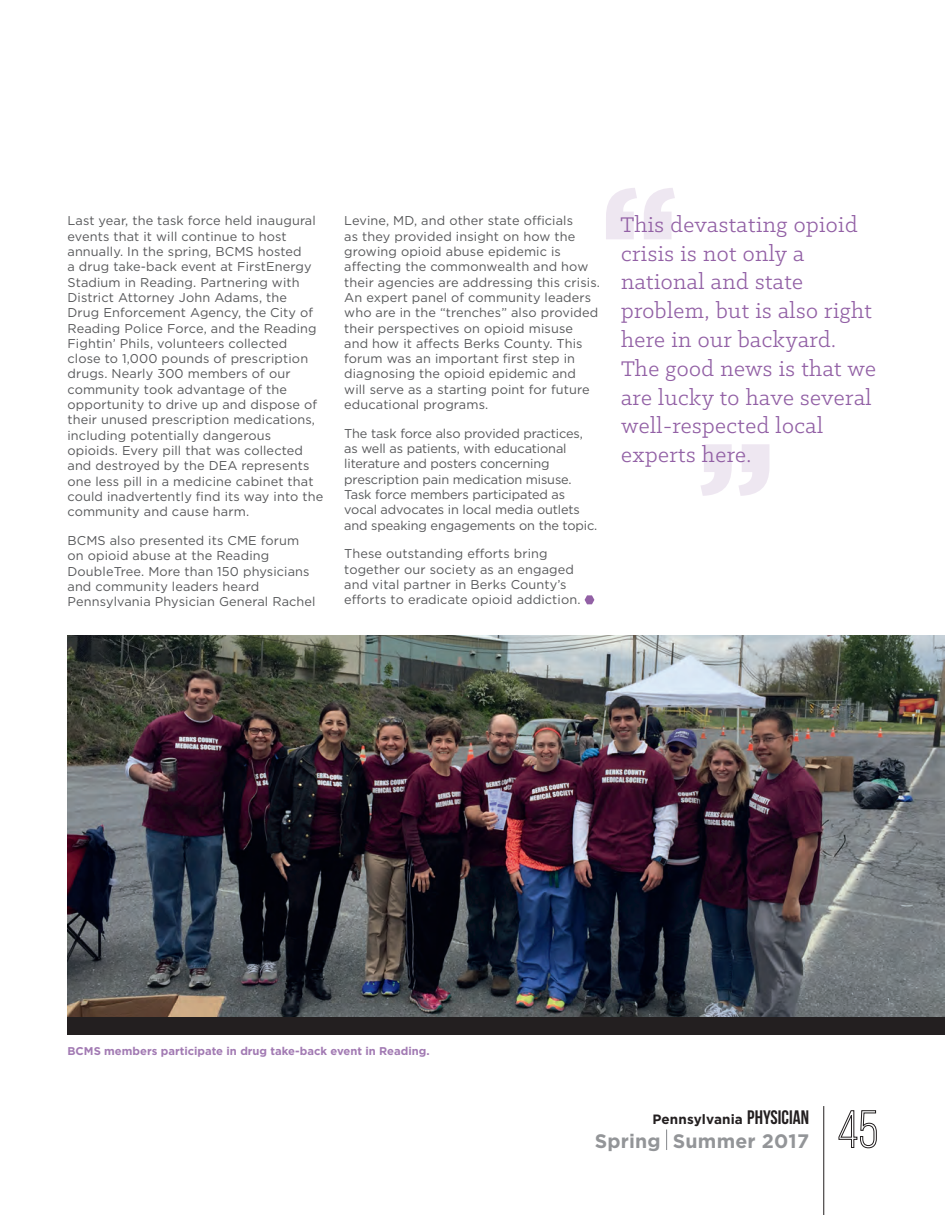
<style>
.page{position:relative;width:945px;height:1215px;background:#fff}
.page>*{position:absolute;margin:0;border:0;box-sizing:border-box;transform-origin:0 0}
.t1{font:24px/28.8px "Klinic Slab";letter-spacing:.02em;color:#9260a5}
.t2{font:700 19.5px "Gotham";letter-spacing:.01em;color:#939598}
.t3{font:700 13.5px "Gotham";letter-spacing:.01em;color:#231f20}
.t4{font:12.75px/15.3px "Gotham";letter-spacing:.01em;color:#57585a}
.t5{font:12.75px/15.3px "Gotham";letter-spacing:-.01em;color:#57585a}
.t6{font:700 11.25px "Gotham";color:#a27ab3}
.s1{font-family:"Bebas Neue";font-size:19.5px}
</style>
<div class="page">
<svg style="left:838px;top:1110px;width:39px;height:39px"></svg>
<hr style="left:823px;top:1106px;width:1px;height:109px;background:#231f20">
<svg style="left:666px;top:1130px;width:1px;height:20px"></svg>
<div style="left:68px;top:1017px;width:877px;height:18px;background:#231f20"></div>
<svg style="left:585px;top:595px;width:9px;height:9px"></svg>
<img style="left:68px;top:636px;width:877px;height:381px">
<svg style="left:606px;top:188px;width:69px;height:51px"></svg>
<svg style="left:701px;top:444px;width:69px;height:52px"></svg>
<p class="t4" style="left:68px;top:213px;width:257px">Last year, the task force held inaugural events that it will continue to host annually. In the spring, BCMS hosted<br>a drug take-back event at FirstEnergy Stadium in Reading. Partnering with District Attorney John Adams, the<br>Drug Enforcement Agency, the City of Reading Police Force, and the Reading Fightin’ Phils, volunteers collected close to 1,000 pounds of prescription drugs. Nearly 300 members of our community took advantage of the opportunity to drive up and dispose of their unused prescription medications, including potentially dangerous opioids. Every pill that was collected and destroyed by the DEA represents one less pill in a medicine cabinet that could inadvertently find its way into the community and cause harm.</p>
<p class="t4" style="left:68px;top:533px;width:250px">BCMS also presented its CME forum on opioid abuse at the Reading DoubleTree. More than 150 physicians and community leaders heard Pennsylvania Physician General Rachel</p>
<p class="t4" style="left:344px;top:213px;width:257px">Levine, MD, and other state officials<br>as they provided insight on how the growing opioid abuse epidemic is affecting the commonwealth and how their agencies are addressing this crisis.<br>An expert panel of community leaders who are in the “trenches” also provided their perspectives on opioid misuse and how it affects Berks County. This forum was an important first step in diagnosing the opioid epidemic and will serve as a starting point for future educational programs.</p>
<p class="t5" style="left:344px;top:425px;width:255px">The task force also provided practices, as well as patients, with educational literature and posters concerning prescription pain medication misuse.<br>Task force members participated as vocal advocates in local media outlets and speaking engagements on the topic.</p>
<p class="t4" style="left:344px;top:546px;width:238px">These outstanding efforts bring together our society as an engaged and vital partner in Berks County’s efforts to eradicate opioid addiction.</p>
<h1 class="t1" style="left:620px;top:209px;width:257px">This devastating opioid crisis is not only a national and state problem, but is also right here in our backyard.<br>The good news is that we are lucky to have several well-respected local experts here.</h1>
<p class="t6" style="left:68px;top:1044px;width:364px">BCMS members participate in drug take-back event in Reading.</p>
<p class="t3" style="left:652px;top:1111px;width:158px">Pennsylvania <span class="s1">PHYSICIAN</span></p>
<h2 class="t2" style="left:595px;top:1128px;width:216px">Spring Summer 2017</h2>
</div>
